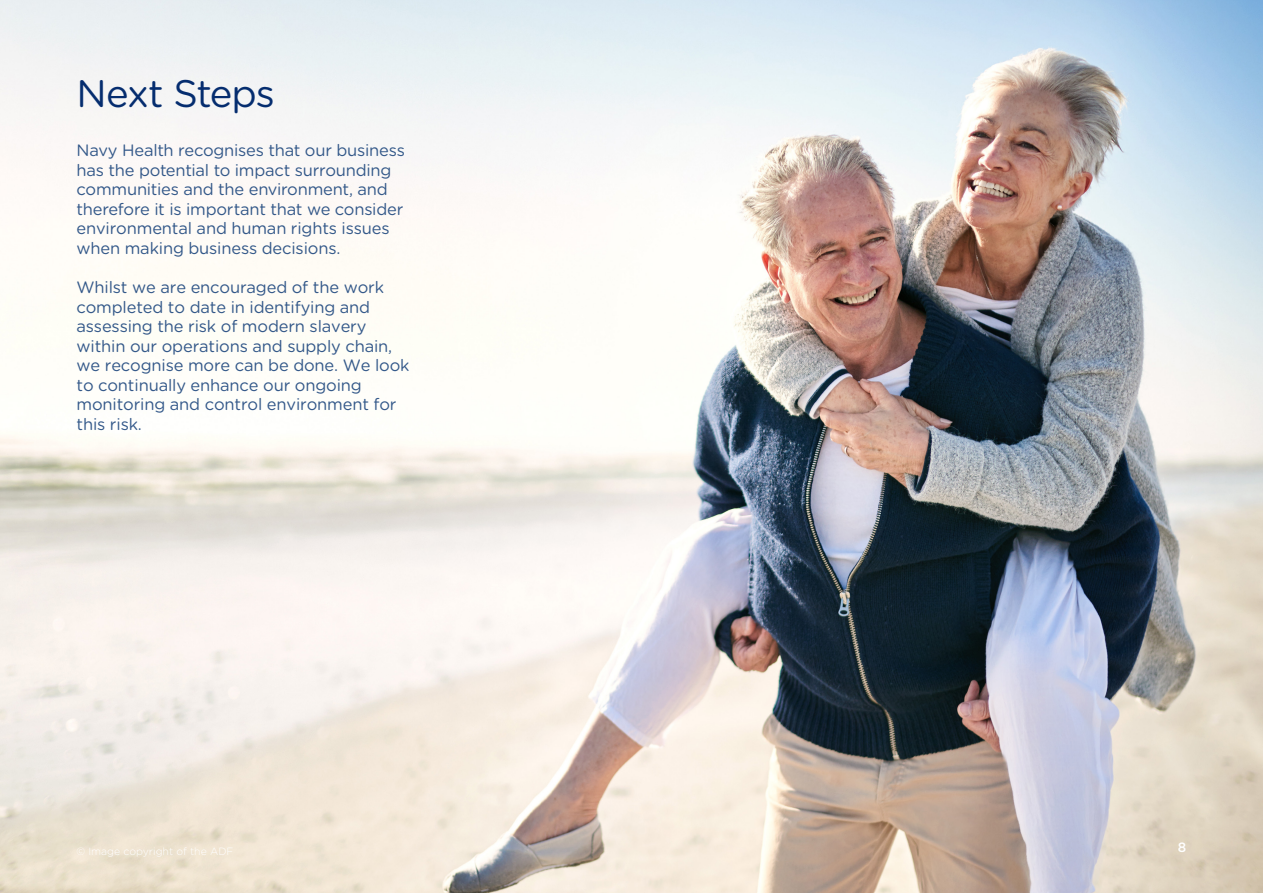
<style>
.page{position:relative;width:1263px;height:893px;background:#fff}
.page>*{position:absolute;margin:0;border:0;box-sizing:border-box;transform-origin:0 0}
.Body_Copy{font:38.4px "Gotham Rounded";letter-spacing:-.03em;color:#052d6f}
.Body_Copy-2{font:16.5px/19.5px "Gotham Rounded";letter-spacing:-.01em;color:#335889}
.Sub_Sub{font:500 13.5px "Gotham Rounded";color:#fff}
.t1{font:300 10.5px "Gotham Rounded";color:#fff}
</style>
<div class="page">
<img style="left:0;top:0;width:1263px;height:893px">
<p class="Body_Copy" style="left:77px;top:67px;width:200px">Next Steps</p>
<p class="Body_Copy-2" style="left:77px;top:140px;width:330px">Navy Health recognises that our business has the potential to impact surrounding communities and the environment, and therefore it is important that we consider environmental and human rights issues when making business decisions.</p>
<p class="Body_Copy-2" style="left:77px;top:277px;width:335px">Whilst we are encouraged of the work completed to date in identifying and assessing the risk of modern slavery within our operations and supply chain, we recognise more can be done. We look to continually enhance our ongoing monitoring and control environment for this risk.</p>
<p class="t1" style="left:77px;top:845px;width:158px">© Image copyright of the ADF</p>
<p class="Sub_Sub" style="left:1178px;top:838px;width:10px">8</p>
</div>
